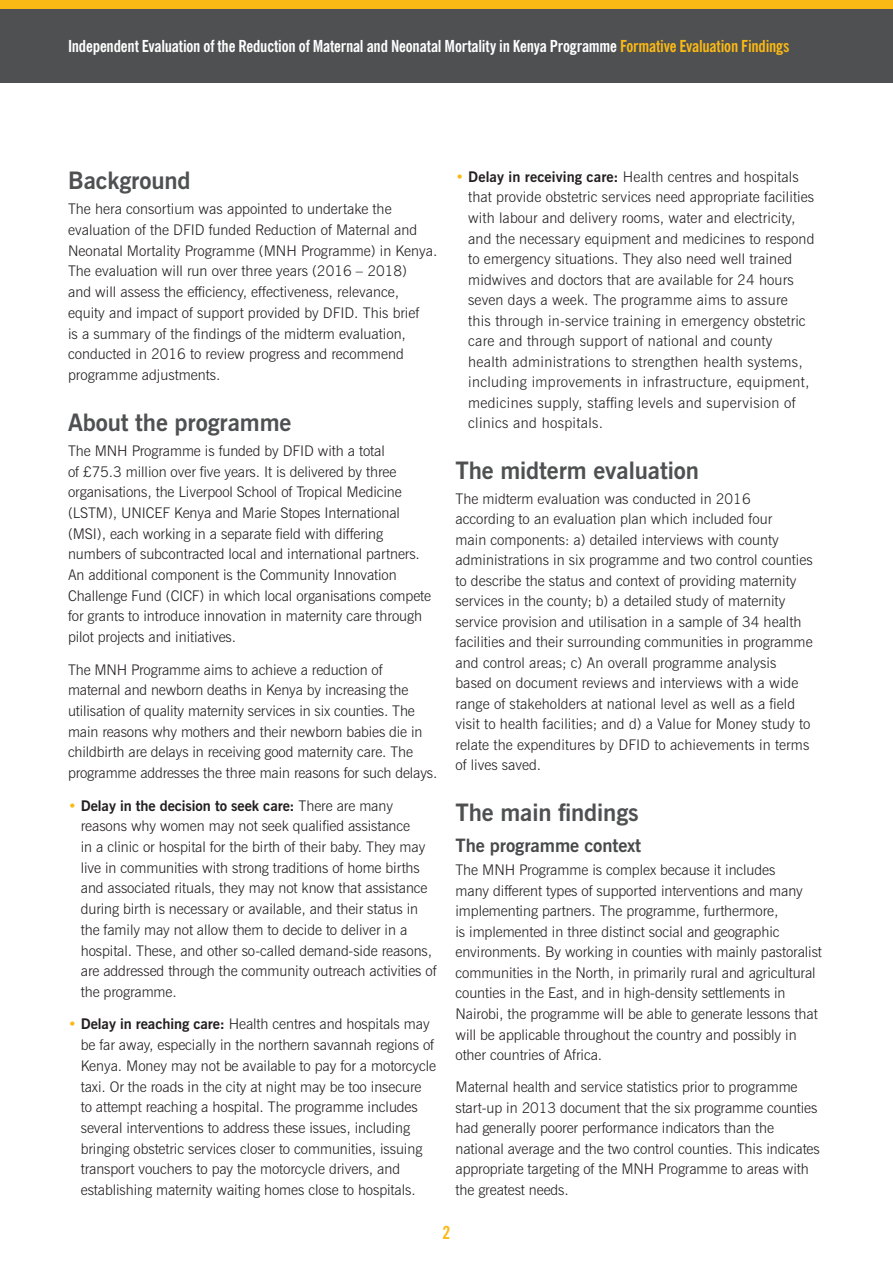
<style>
.page{position:relative;width:893px;height:1263px;background:#fff}
.page>*{position:absolute;margin:0;border:0;box-sizing:border-box;transform-origin:0 0}
.t1{font:700 24px "News Gothic BT";letter-spacing:-.005em;color:#4f5051}
.t2{font:700 18.3px "News Gothic BT";letter-spacing:-.005em;color:#48494a}
.t3{font:700 condensed 18px "News Gothic BT";color:#fab915}
.t4{font:700 condensed 16.5px "News Gothic BT";letter-spacing:-.015em;color:#fff}
.t5{font:300 14.7px/20.7px "News Gothic BT";letter-spacing:-.005em;color:#231f20}
.s1{color:#fab915}
.s2{font-weight:700;color:#fab915}
.s3{font-weight:700}
</style>
<div class="page">
<div style="left:0;top:9px;width:893px;height:74px;background:#4f5051"></div>
<div style="left:0;top:0;width:893px;height:9px;background:#fab915"></div>
<p class="t4" style="left:68px;top:36px;width:723px">Independent Evaluation of the Reduction of Maternal and Neonatal Mortality in Kenya Programme <span class="s1">Formative Evaluation Findings</span></p>
<h1 class="t1" style="left:68px;top:166px;width:124px">Background</h1>
<p class="t5" style="left:68px;top:199px;width:371px">The hera consortium was appointed to undertake the evaluation of the DFID funded Reduction of Maternal and Neonatal Mortality Programme (MNH Programme) in Kenya.<br>The evaluation will run over three years (2016 – 2018)<br>and will assess the efficiency, effectiveness, relevance, equity and impact of support provided by DFID. This brief<br>is a summary of the findings of the midterm evaluation, conducted in 2016 to review progress and recommend programme adjustments.</p>
<h1 class="t1" style="left:68px;top:408px;width:225px">About the programme</h1>
<p class="t5" style="left:68px;top:440px;width:365px">The MNH Programme is funded by DFID with a total<br>of £75.3 million over five years. It is delivered by three organisations, the Liverpool School of Tropical Medicine (LSTM), UNICEF Kenya and Marie Stopes International (MSI), each working in a separate field with differing numbers of subcontracted local and international partners.<br>An additional component is the Community Innovation Challenge Fund (CICF) in which local organisations compete for grants to introduce innovation in maternity care through pilot projects and initiatives.</p>
<p class="t5" style="left:68px;top:659px;width:371px">The MNH Programme aims to achieve a reduction of maternal and newborn deaths in Kenya by increasing the utilisation of quality maternity services in six counties. The main reasons why mothers and their newborn babies die in childbirth are delays in receiving good maternity care. The programme addresses the three main reasons for such delays.</p>
<p class="t5" style="left:81px;top:795px;width:357px;text-indent:-13px"><span class="s2">•</span> <span class="s3">Delay in the decision to seek care:</span> There are many reasons why women may not seek qualified assistance<br>in a clinic or hospital for the birth of their baby. They may live in communities with strong traditions of home births and associated rituals, they may not know that assistance during birth is necessary or available, and their status in the family may not allow them to decide to deliver in a hospital. These, and other so-called demand-side reasons, are addressed through the community outreach activities of the programme.</p>
<p class="t5" style="left:81px;top:1014px;width:357px;text-indent:-13px"><span class="s2">•</span> <span class="s3">Delay in reaching care:</span> Health centres and hospitals may be far away, especially in the northern savannah regions of Kenya. Money may not be available to pay for a motorcycle taxi. Or the roads in the city at night may be too insecure to attempt reaching a hospital. The programme includes several interventions to address these issues, including bringing obstetric services closer to communities, issuing transport vouchers to pay the motorcycle drivers, and establishing maternity waiting homes close to hospitals.</p>
<p class="t5" style="left:468px;top:166px;width:348px;text-indent:-13px"><span class="s2">•</span> <span class="s3">Delay in receiving care:</span> Health centres and hospitals that provide obstetric services need appropriate facilities with labour and delivery rooms, water and electricity, and the necessary equipment and medicines to respond to emergency situations. They also need well trained midwives and doctors that are available for 24 hours seven days a week. The programme aims to assure<br>this through in-service training in emergency obstetric care and through support of national and county health administrations to strengthen health systems, including improvements in infrastructure, equipment, medicines supply, staffing levels and supervision of clinics and hospitals.</p>
<h1 class="t1" style="left:455px;top:456px;width:245px">The midterm evaluation</h1>
<p class="t5" style="left:455px;top:488px;width:359px">The midterm evaluation was conducted in 2016 according to an evaluation plan which included four<br>main components: a) detailed interviews with county administrations in six programme and two control counties to describe the status and context of providing maternity services in the county; b) a detailed study of maternity service provision and utilisation in a sample of 34 health facilities and their surrounding communities in programme and control areas; c) An overall programme analysis based on document reviews and interviews with a wide range of stakeholders at national level as well as a field visit to health facilities; and d) a Value for Money study to relate the expenditures by DFID to achievements in terms of lives saved.</p>
<h1 class="t1" style="left:455px;top:798px;width:185px">The main findings</h1>
<p class="t2" style="left:455px;top:834px;width:187px">The programme context</p>
<p class="t5" style="left:455px;top:860px;width:368px">The MNH Programme is complex because it includes<br>many different types of supported interventions and many implementing partners. The programme, furthermore,<br>is implemented in three distinct social and geographic environments. By working in counties with mainly pastoralist communities in the North, in primarily rural and agricultural counties in the East, and in high-density settlements in Nairobi, the programme will be able to generate lessons that will be applicable throughout the country and possibly in other countries of Africa.</p>
<p class="t5" style="left:455px;top:1077px;width:366px">Maternal health and service statistics prior to programme start-up in 2013 document that the six programme counties had generally poorer performance indicators than the national average and the two control counties. This indicates appropriate targeting of the MNH Programme to areas with the greatest needs.</p>
<p class="t3" style="left:443px;top:1221px;width:9px">2</p>
</div>
